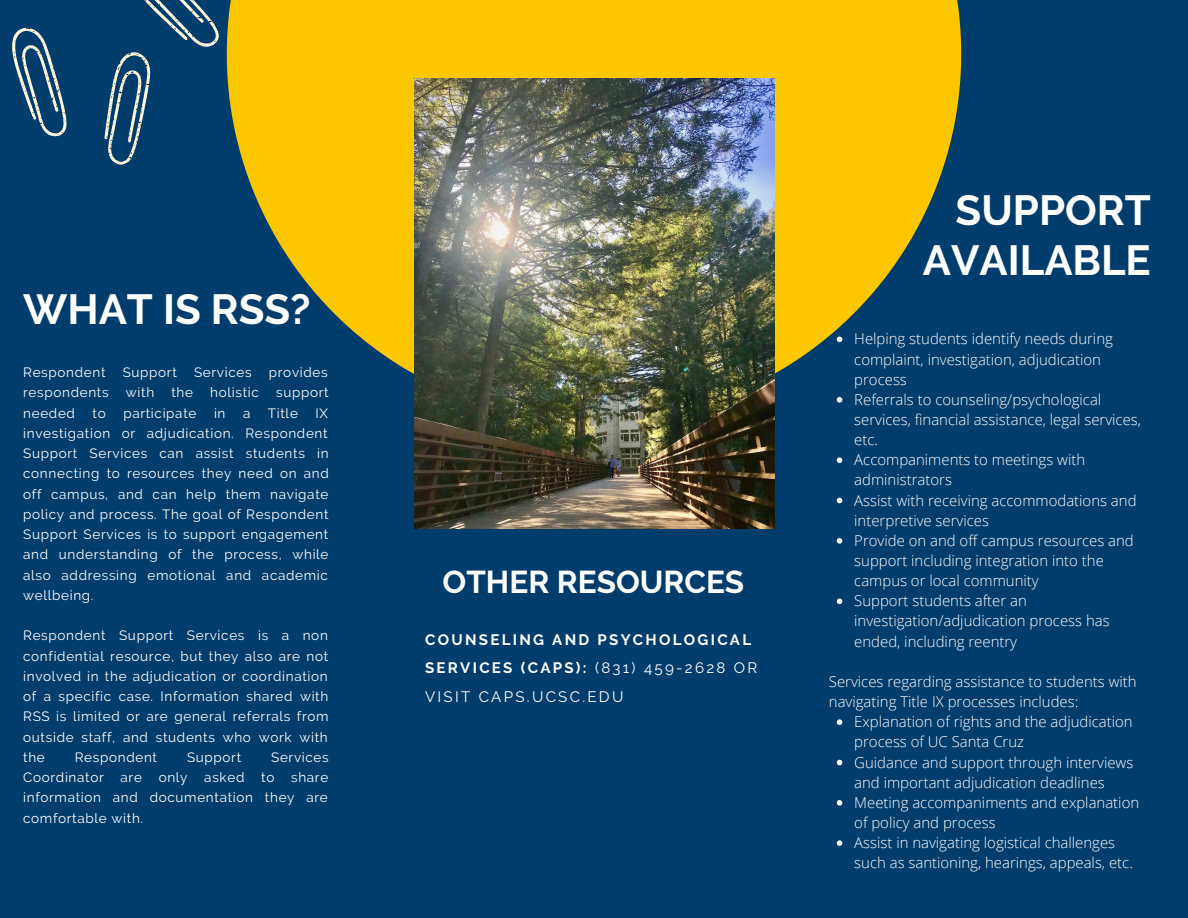
<style>
.page{position:relative;width:1188px;height:918px;background:#003c6c}
.page>*{position:absolute;margin:0;border:0;box-sizing:border-box;transform-origin:0 0}
.t1{font:700 42px/49.5px "Raleway";color:#fff;text-align:right}
.t2{font:700 31.5px "Raleway";color:#fff}
.t3{font:700 15.15px/28.3px "Raleway";letter-spacing:.15em;color:#fff}
.t4{font:300 14.85px/20.1px "Open Sans";color:#fff}
.t5{font:13.5px/20.2px "Raleway";letter-spacing:.05em;color:#fff;text-align:justify}
.s1{font-weight:400}
</style>
<div class="page">
<svg style="left:252px;top:0;width:709px;height:421px;fill:#fdc700"></svg>
<svg style="left:12px;top:0;width:240px;height:188px"></svg>
<img style="left:414px;top:79px;width:360px;height:450px">
<svg style="left:837px;top:337px;width:5px;height:5px"></svg>
<svg style="left:837px;top:397px;width:5px;height:6px"></svg>
<svg style="left:837px;top:457px;width:5px;height:6px"></svg>
<svg style="left:837px;top:498px;width:5px;height:5px"></svg>
<svg style="left:837px;top:538px;width:5px;height:6px"></svg>
<svg style="left:837px;top:599px;width:5px;height:5px"></svg>
<svg style="left:837px;top:719px;width:5px;height:6px"></svg>
<svg style="left:837px;top:760px;width:5px;height:5px"></svg>
<svg style="left:837px;top:800px;width:5px;height:6px"></svg>
<svg style="left:837px;top:840px;width:5px;height:6px"></svg>
<h1 class="t1" style="left:23px;top:285px;width:289px">WHAT IS RSS?</h1>
<p class="t5" style="left:23px;top:362px;width:84px">Respondent</p>
<p class="t5" style="left:123px;top:362px;width:56px">Support</p>
<p class="t5" style="left:194px;top:362px;width:59px">Services</p>
<p class="t5" style="left:269px;top:362px;width:60px">provides</p>
<p class="t5" style="left:23px;top:382px;width:87px">respondents</p>
<p class="t5" style="left:126px;top:382px;width:30px">with</p>
<p class="t5" style="left:171px;top:382px;width:23px">the</p>
<p class="t5" style="left:210px;top:382px;width:50px">holistic</p>
<p class="t5" style="left:276px;top:382px;width:54px">support</p>
<p class="t5" style="left:23px;top:403px;width:53px">needed</p>
<p class="t5" style="left:93px;top:403px;width:15px">to</p>
<p class="t5" style="left:123px;top:403px;width:75px">participate</p>
<p class="t5" style="left:214px;top:403px;width:13px">in</p>
<p class="t5" style="left:243px;top:403px;width:9px">a</p>
<p class="t5" style="left:268px;top:403px;width:31px">Title</p>
<p class="t5" style="left:23px;top:403px;width:307px;text-indent:292px">IX investigation or adjudication. Respondent Support Services can assist students in connecting to resources they need on and off campus, and can help them navigate policy and process. The goal of Respondent Support Services is to support engagement and understanding of the process, while also addressing emotional and academic wellbeing.</p>
<p class="t5" style="left:23px;top:625px;width:307px">Respondent Support Services is a non confidential resource, but they also are not involved in the adjudication or coordination of a specific case. Information shared with RSS is limited or are general referrals from outside staff, and students who work with the</p>
<p class="t5" style="left:23px;top:747px;width:307px;text-indent:248px">Services Coordinator are only asked to share information and documentation they are comfortable with.</p>
<p class="t5" style="left:75px;top:747px;width:84px">Respondent</p>
<p class="t5" style="left:187px;top:747px;width:56px">Support</p>
<h2 class="t2" style="left:443px;top:563px;width:303px">OTHER RESOURCES</h2>
<p class="t3" style="left:425px;top:625px;width:334px">COUNSELING AND PSYCHOLOGICAL<br>SERVICES (CAPS): <span class="s1">(831) 459-2628 OR<br>VISIT CAPS.UCSC.EDU</span></p>
<h1 class="t1" style="left:923px;top:186px;width:229px">SUPPORT<br>AVAILABLE</h1>
<p class="t4" style="left:854px;top:329px;width:288px">Helping students identify needs during complaint, investigation, adjudication process<br>Referrals to counseling/psychological services, financial assistance, legal services, etc.<br>Accompaniments to meetings with administrators<br>Assist with receiving accommodations and interpretive services<br>Provide on and off campus resources and support including integration into the campus or local community<br>Support students after an investigation/adjudication process has ended, including reentry</p>
<p class="t4" style="left:829px;top:671px;width:309px">Services regarding assistance to students with navigating Title IX processes includes:</p>
<p class="t4" style="left:854px;top:711px;width:286px">Explanation of rights and the adjudication process of UC Santa Cruz<br>Guidance and support through interviews and important adjudication deadlines Meeting accompaniments and explanation of policy and process<br>Assist in navigating logistical challenges such as santioning, hearings, appeals, etc.</p>
</div>
